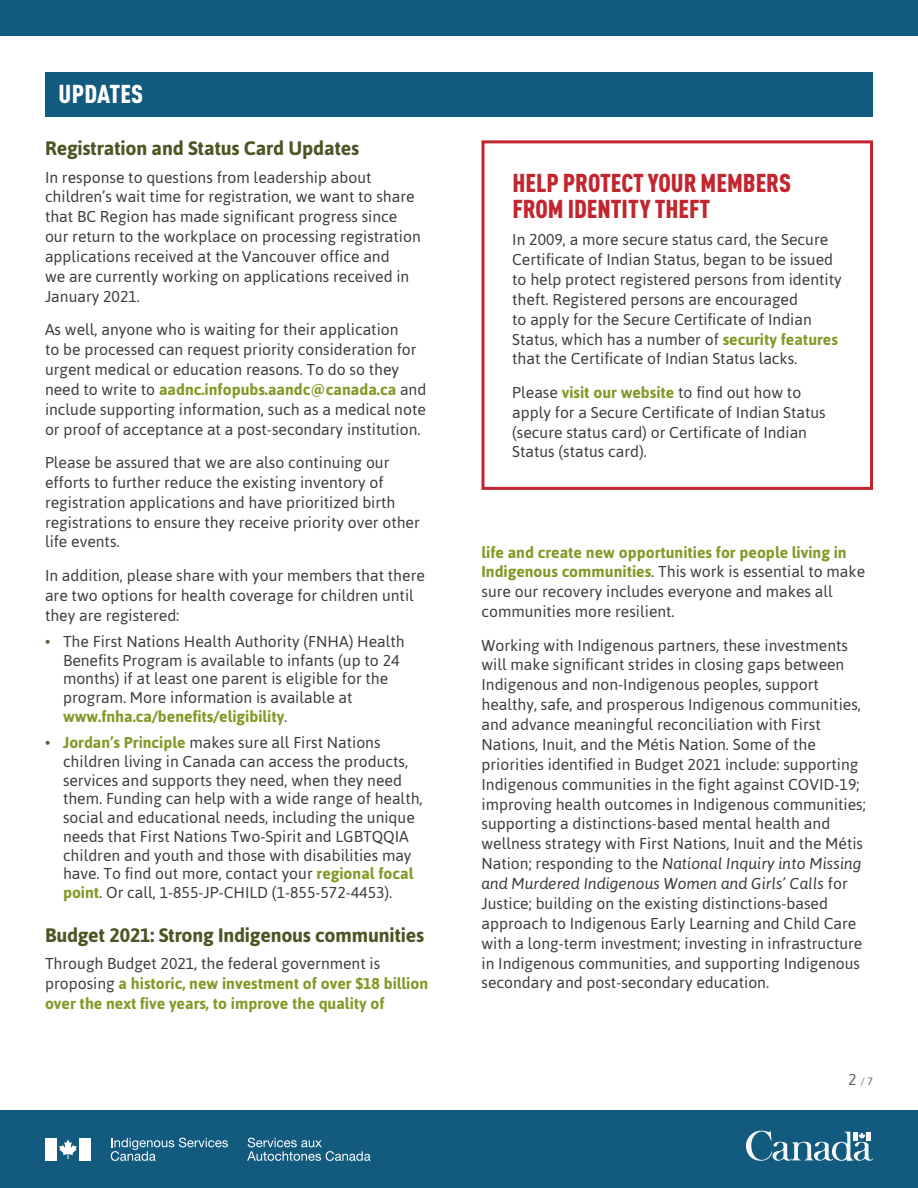
<style>
.page{position:relative;width:918px;height:1188px;background:#fff}
.page>*{position:absolute;margin:0;border:0;box-sizing:border-box;transform-origin:0 0}
.t1{font:900 condensed 25.5px/25.5px "DIN Pro";color:#c2252d}
.t2{font:900 condensed 25.5px "DIN Pro";letter-spacing:.01em;color:#fff}
.t3{font:700 19.5px "Asap";letter-spacing:-.01em;color:#4c5624}
.t4{font:15.75px/20px "Asap";color:#3e3e3f}
.t5{font:700 15.75px/20px "Asap";color:#809b27}
.t6{font:10.5px "Asap";color:#3e3e3f}
.s1{font-weight:700;color:#809b27}
.s2{color:#586030}
.s3{font-weight:400;color:#3e3e3f}
.s4{font-style:italic}
.s5{font-size:15.75px}
</style>
<div class="page">
<div style="left:0;top:0;width:918px;height:36px;background:#135a7f"></div>
<div style="left:0;top:1110px;width:918px;height:78px;background:#135a7f"></div>
<div style="left:45px;top:73px;width:828px;height:44px;background:#135a7f"></div>
<div style="left:482px;top:140px;width:391px;height:350px;border:3px solid #c2252d"></div>
<h1 class="t2" style="left:59px;top:75px;width:86px">UPDATES</h1>
<p class="t3" style="left:45px;top:135px;width:316px">Registration and Status Card Updates</p>
<p class="t4" style="left:45px;top:167px;width:377px">In response to questions from leadership about children’s wait time for registration, we want to share that BC Region has made significant progress since our return to the workplace on processing registration applications received at the Vancouver office and<br>we are currently working on applications received in January 2021.</p>
<p class="t4" style="left:45px;top:319px;width:383px">As well, anyone who is waiting for their application<br>to be processed can request priority consideration for urgent medical or education reasons. To do so they need to write to <span class="s1">aadnc.infopubs.aandc@canada.ca</span> and include supporting information, such as a medical note or proof of acceptance at a post-secondary institution.</p>
<p class="t4" style="left:45px;top:452px;width:376px">Please be assured that we are also continuing our efforts to further reduce the existing inventory of registration applications and have prioritized birth registrations to ensure they receive priority over other life events.</p>
<p class="t4" style="left:45px;top:565px;width:381px">In addition, please share with your members that there are two options for health coverage for children until they are registered:</p>
<p class="t4" style="left:63px;top:631px;width:343px;line-height:18.8px;text-indent:-18px"><span class="s2">•</span> The First Nations Health Authority (FNHA) Health Benefits Program is available to infants (up to 24 months) if at least one parent is eligible for the program. More information is available at <span class="s1">www.fnha.ca/benefits/eligibility</span>.</p>
<p class="t4" style="left:63px;top:733px;width:361px;line-height:18.8px;text-indent:-18px"><span class="s2">•</span> <span class="s1">Jordan’s Principle</span> makes sure all First Nations children living in Canada can access the products, services and supports they need, when they need them. Funding can help with a wide range of health, social and educational needs, including the unique needs that First Nations Two-Spirit and LGBTQQIA children and youth and those with disabilities may have. To find out more, contact your <span class="s1">regional focal point</span>. Or call, 1-855-JP-CHILD (1-855-572-4453).</p>
<p class="t3" style="left:45px;top:922px;width:381px">Budget 2021: Strong Indigenous communities</p>
<p class="t5" style="left:45px;top:953px;width:385px"><span class="s3">Through Budget 2021, the federal government is proposing</span> a historic, new investment of over $18 billion over the next five years, to improve the quality of</p>
<h1 class="t1" style="left:512px;top:168px;width:280px">HELP PROTECT YOUR MEMBERS<br>FROM IDENTITY THEFT</h1>
<p class="t4" style="left:512px;top:229px;width:331px">In 2009, a more secure status card, the Secure Certificate of Indian Status, began to be issued to help protect registered persons from identity theft. Registered persons are encouraged<br>to apply for the Secure Certificate of Indian Status, which has a number of <span class="s1">security features </span>that the Certificate of Indian Status lacks.</p>
<p class="t4" style="left:512px;top:382px;width:315px">Please <span class="s1">visit our website</span> to find out how to apply for a Secure Certificate of Indian Status (secure status card) or Certificate of Indian Status (status card).</p>
<p class="t4" style="left:482px;top:542px;width:385px"><span class="s1">life and create new opportunities for people living in Indigenous communities</span>. This work is essential to make sure our recovery includes everyone and makes all communities more resilient.</p>
<p class="t4" style="left:482px;top:635px;width:386px">Working with Indigenous partners, these investments will make significant strides in closing gaps between Indigenous and non-Indigenous peoples, support healthy, safe, and prosperous Indigenous communities, and advance meaningful reconciliation with First Nations, Inuit, and the Métis Nation. Some of the priorities identified in Budget 2021 include: supporting Indigenous communities in the fight against COVID-19; improving health outcomes in Indigenous communities; supporting a distinctions-based mental health and wellness strategy with First Nations, Inuit and the Métis Nation; responding to the <span class="s4">National Inquiry into Missing and Murdered Indigenous Women and Girls’ Calls</span> for Justice; building on the existing distinctions-based approach to Indigenous Early Learning and Child Care with a long-term investment; investing in infrastructure in Indigenous communities, and supporting Indigenous secondary and post-secondary education.</p>
<p class="t6" style="left:849px;top:1074px;width:26px"><span class="s5">2</span> / 7</p>
</div>
